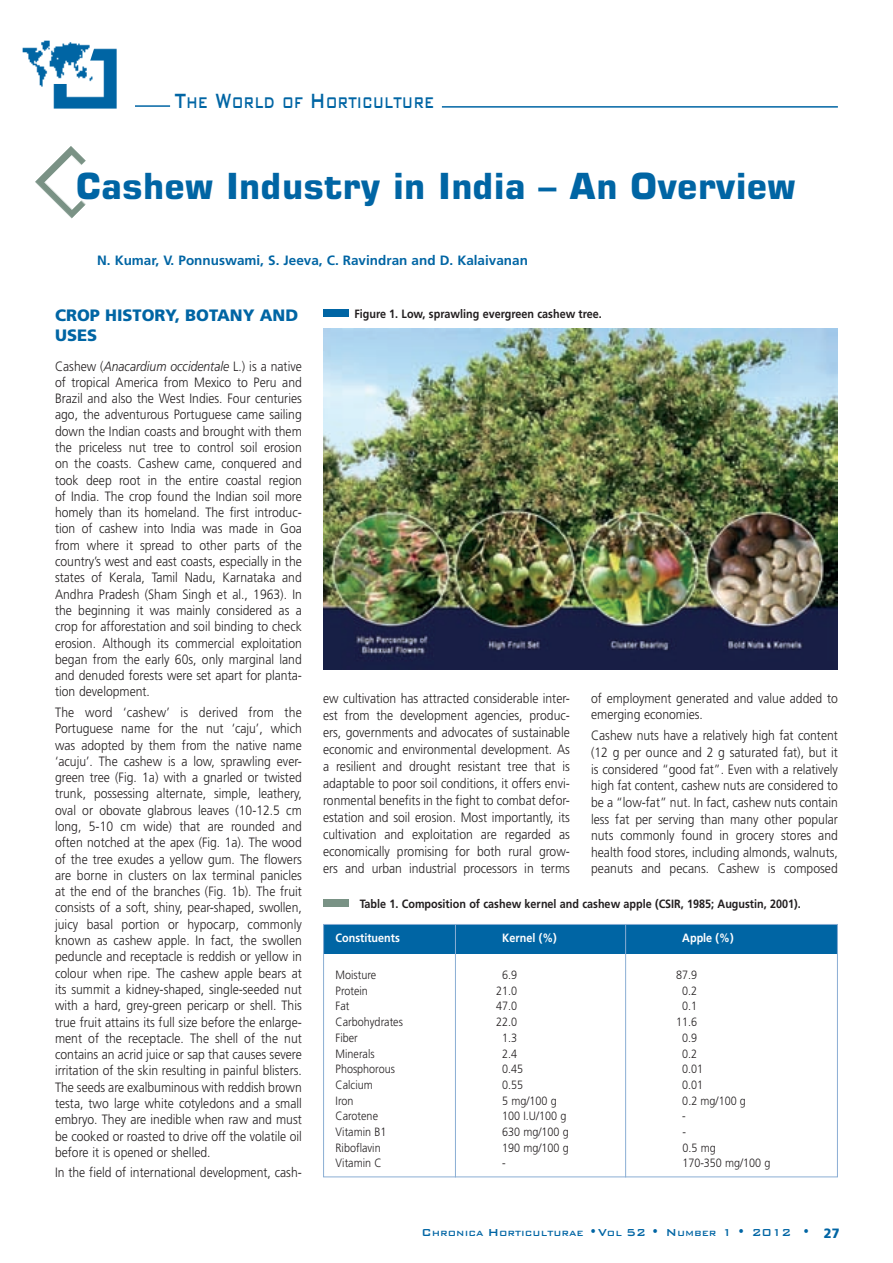
<style>
.page{position:relative;width:893px;height:1263px;background:#fff}
.page>*{position:absolute;margin:0;border:0;box-sizing:border-box;transform-origin:0 0}
.t1{font:700 36px "Square 721 BT";color:#0065a4}
.t2{font:500 20.7px "Bank Gothic BT";color:#0065a4;scale:.65 1}
.t3{font:900 16.5px/20.1px "Frutiger LT Std";color:#0065a4}
.t4{font:300 13.5px/16.4px "Frutiger LT Std";color:#231f20;text-align:justify;scale:.9 1}
.t5{font:700 13.5px "Frutiger LT Std";color:#0065a4}
.t6{font:300 12px "Frutiger LT Std";color:#231f20;scale:.9 1}
.t7{font:700 12px "Frutiger LT Std";color:#231f20;scale:.9 1}
.t8{font:700 12px "Frutiger LT Std";color:#fff;scale:.9 1}
.t9{font:500 10.2px "Bank Gothic BT";color:#0065a4;scale:.95 1}
.s1{font-size:27.6px}
.s2{font-style:italic}
.s3{font-size:13.5px}
.s4{font-family:"Frutiger LT Std";font-weight:900;font-size:13.5px}
</style>
<div class="page">
<hr style="left:135px;top:105px;width:35px;height:2px;background:#0065a4">
<img style="left:53px;top:48px;width:64px;height:61px">
<img style="left:22px;top:40px;width:77px;height:60px">
<hr style="left:442px;top:106px;width:395px;height:2px;background:#0065a4">
<img style="left:35px;top:146px;width:51px;height:73px">
<div style="left:323px;top:309px;width:25px;height:8px;background:#0065a4"></div>
<div style="left:323px;top:924px;width:514px;height:30px;background:#0065a4"></div>
<div style="left:323px;top:899px;width:25px;height:8px;background:#799285"></div>
<div style="left:323px;top:924px;width:514px;height:253px;border:1px solid #8baed4"></div>
<hr style="left:455px;top:924px;width:1px;height:253px;background:#8baed4">
<hr style="left:625px;top:924px;width:1px;height:253px;background:#8baed4">
<img style="left:323px;top:328px;width:514px;height:342px">
<h2 class="t2" style="left:175px;top:89px;width:401px"><span class="s1">T</span>HE <span class="s1">W</span>ORLD OF <span class="s1">H</span>ORTICULTURE</h2>
<h1 class="t1" style="left:76px;top:172px;width:721px">Cashew Industry in India – An Overview</h1>
<p class="t5" style="left:97px;top:255px;width:432px">N. Kumar, V. Ponnuswami, S. Jeeva, C. Ravindran and D. Kalaivanan</p>
<p class="t3" style="left:55px;top:307px;width:245px">CROP HISTORY, BOTANY AND<br>USES</p>
<p class="t4" style="left:55px;top:359px;width:276px">Cashew (<span class="s2">Anacardium occidentale</span> L.) is a native of tropical America from Mexico to Peru and Brazil and also the West Indies. Four centuries ago, the adventurous Portuguese came sailing down the Indian coasts and brought with them the priceless nut tree to control soil erosion on the coasts. Cashew came, conquered and took deep root in the entire coastal region of India. The crop found the Indian soil more homely than its homeland. The first introduc&shy;tion of cashew into India was made in Goa from where it spread to other parts of the country’s west and east coasts, especially in the states of Kerala, Tamil Nadu, Karnataka and Andhra Pradesh (Sham Singh et al., 1963). In the beginning it was mainly considered as a crop for afforestation and soil binding to check erosion. Although its commercial exploitation began from the early 60s, only marginal land and denuded forests were set apart for planta&shy;tion development.</p>
<p class="t4" style="left:55px;top:705px;width:276px">The word ‘cashew’ is derived from the Portuguese name for the nut ‘caju’, which was adopted by them from the native name ‘acuju’. The cashew is a low, sprawling ever&shy;green tree (Fig. 1a) with a gnarled or twisted trunk, possessing alternate, simple, leathery, oval or obovate glabrous leaves (10-12.5 cm long, 5-10 cm wide) that are rounded and often notched at the apex (Fig. 1a). The wood of the tree exudes a yellow gum. The flowers are borne in clusters on lax terminal panicles at the end of the branches (Fig. 1b). The fruit consists of a soft, shiny, pear-shaped, swollen, juicy basal portion or hypocarp, commonly known as cashew apple. In fact, the swollen peduncle and receptacle is reddish or yellow in colour when ripe. The cashew apple bears at its summit a kidney-shaped, single-seeded nut with a hard, grey-green pericarp or shell. This true fruit attains its full size before the enlarge&shy;ment of the receptacle. The shell of the nut contains an acrid juice or sap that causes severe irritation of the skin resulting in painful blisters.<br>The seeds are exalbuminous with reddish brown testa, two large white cotyledons and a small embryo. They are inedible when raw and must be cooked or roasted to drive off the volatile oil before it is opened or shelled.</p>
<p class="t4" style="left:55px;top:1166px;width:276px">In the field of international development, cash-</p>
<p class="t7" style="left:354px;top:309px;width:276px">Figure 1. Low, sprawling evergreen cashew tree.</p>
<p class="t4" style="left:323px;top:691px;width:276px;line-height:17.1px">ew cultivation has attracted considerable inter&shy;est from the development agencies, produc&shy;ers, governments and advocates of sustainable economic and environmental development. As a resilient and drought resistant tree that is adaptable to poor soil conditions, it offers envi&shy;ronmental benefits in the fight to combat defor&shy;estation and soil erosion. Most importantly, its cultivation and exploitation are regarded as economically promising for both rural grow&shy;ers and urban industrial processors in terms</p>
<p class="t4" style="left:591px;top:691px;width:276px">of employment generated and value added to emerging economies.</p>
<p class="t4" style="left:591px;top:728px;width:276px">Cashew nuts have a relatively high fat content (12 g per ounce and 2 g saturated fat), but it is considered “good fat”. Even with a relatively high fat content, cashew nuts are considered to be a “low-fat” nut. In fact, cashew nuts contain less fat per serving than many other popular nuts commonly found in grocery stores and health food stores, including almonds, walnuts, peanuts and pecans. Cashew is composed</p>
<p class="t7" style="left:360px;top:899px;width:491px">Table 1. Composition of cashew kernel and cashew apple (CSIR, 1985; Augustin, 2001).</p>
<p class="t8" style="left:335px;top:933px;width:73px">Constituents</p>
<p class="t8" style="left:502px;top:933px;width:62px">Kernel (%)</p>
<p class="t8" style="left:682px;top:933px;width:59px">Apple (%)</p>
<p class="t6" style="left:335px;top:970px;width:47px">Moisture</p>
<p class="t6" style="left:502px;top:970px;width:18px">6.9</p>
<p class="t6" style="left:676px;top:970px;width:25px">87.9</p>
<p class="t6" style="left:335px;top:986px;width:37px">Protein</p>
<p class="t6" style="left:496px;top:986px;width:25px">21.0</p>
<p class="t6" style="left:682px;top:986px;width:18px">0.2</p>
<p class="t6" style="left:335px;top:1002px;width:17px">Fat</p>
<p class="t6" style="left:496px;top:1002px;width:25px">47.0</p>
<p class="t6" style="left:682px;top:1002px;width:18px">0.1</p>
<p class="t6" style="left:335px;top:1017px;width:76px">Carbohydrates</p>
<p class="t6" style="left:496px;top:1017px;width:25px">22.0</p>
<p class="t6" style="left:676px;top:1017px;width:25px">11.6</p>
<p class="t6" style="left:335px;top:1033px;width:26px">Fiber</p>
<p class="t6" style="left:502px;top:1033px;width:18px">1.3</p>
<p class="t6" style="left:682px;top:1033px;width:18px">0.9</p>
<p class="t6" style="left:335px;top:1049px;width:45px">Minerals</p>
<p class="t6" style="left:502px;top:1049px;width:18px">2.4</p>
<p class="t6" style="left:682px;top:1049px;width:18px">0.2</p>
<p class="t6" style="left:335px;top:1064px;width:67px">Phosphorous</p>
<p class="t6" style="left:502px;top:1064px;width:25px">0.45</p>
<p class="t6" style="left:682px;top:1064px;width:25px">0.01</p>
<p class="t6" style="left:335px;top:1080px;width:43px">Calcium</p>
<p class="t6" style="left:502px;top:1080px;width:25px">0.55</p>
<p class="t6" style="left:682px;top:1080px;width:25px">0.01</p>
<p class="t6" style="left:335px;top:1096px;width:21px">Iron</p>
<p class="t6" style="left:502px;top:1096px;width:62px">5 mg/100 g</p>
<p class="t6" style="left:682px;top:1096px;width:72px">0.2 mg/100 g</p>
<p class="t6" style="left:335px;top:1111px;width:49px">Carotene</p>
<p class="t6" style="left:502px;top:1111px;width:73px">100 I.U/100 g</p>
<p class="t6" style="left:682px;top:1111px;width:5px">-</p>
<p class="t6" style="left:335px;top:1127px;width:58px">Vitamin B1</p>
<p class="t6" style="left:502px;top:1127px;width:76px">630 mg/100 g</p>
<p class="t6" style="left:682px;top:1127px;width:5px">-</p>
<p class="t6" style="left:335px;top:1143px;width:52px">Riboflavin</p>
<p class="t6" style="left:502px;top:1143px;width:76px">190 mg/100 g</p>
<p class="t6" style="left:682px;top:1143px;width:39px">0.5 mg</p>
<p class="t6" style="left:335px;top:1158px;width:53px">Vitamin C</p>
<p class="t6" style="left:502px;top:1158px;width:5px">-</p>
<p class="t6" style="left:682px;top:1158px;width:100px">170-350 mg/100 g</p>
<p class="t9" style="left:421px;top:1227px;width:441px"><span class="s3">C</span>HRONICA <span class="s3">H</span>ORTICULTURAE <span class="s3">•V</span>OL <span class="s3">52 • N</span>UMBER <span class="s3">1 • 2012 •</span> <span class="s4">27</span></p>
</div>
